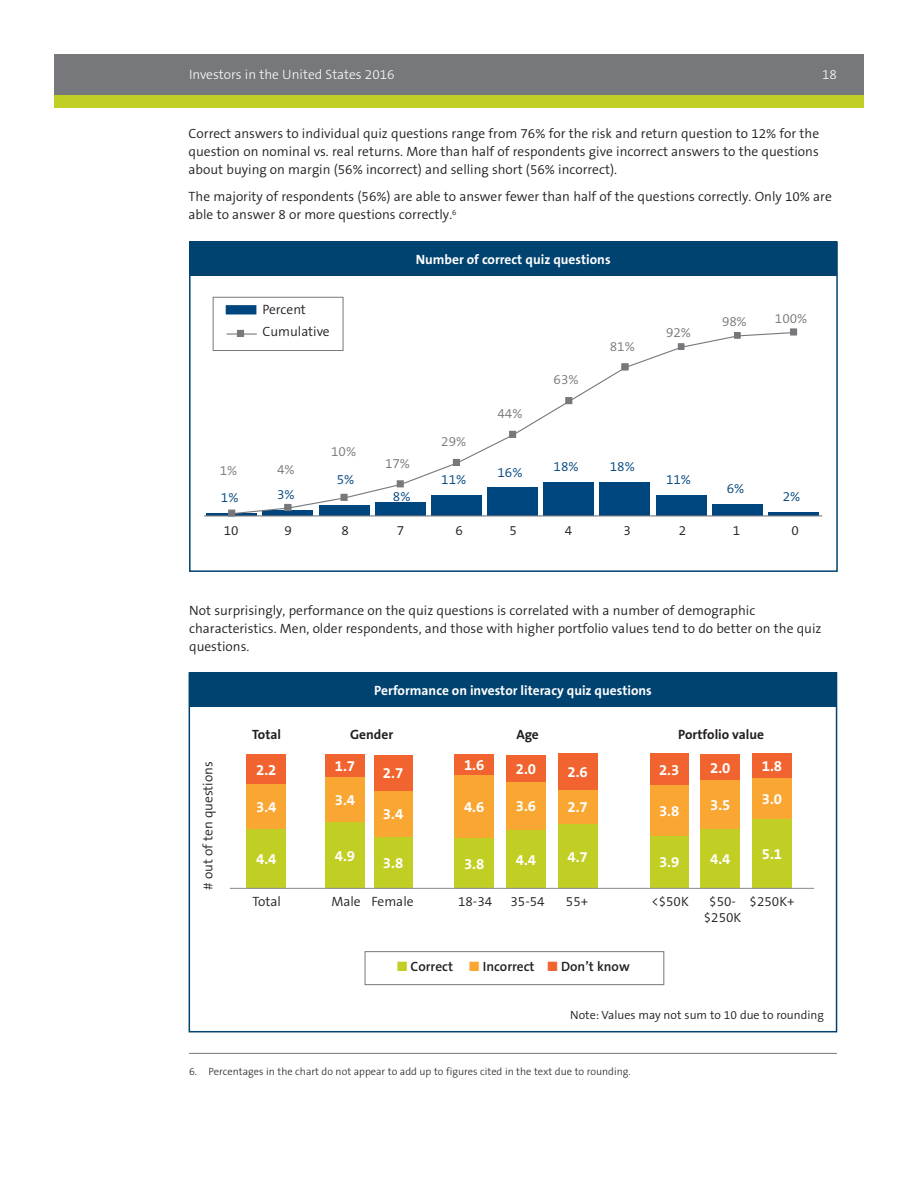
<style>
.page{position:relative;width:918px;height:1188px;background:#fff}
.page>*{position:absolute;margin:0;border:0;box-sizing:border-box;transform-origin:0 0}
.t1{font:700 15px "The Sans B7";color:#fff}
.text{font:300 13.5px/18px "The Sans B4";color:#231f20}
.chart_head_rev_cente{font:700 13.5px "The Sans B7";color:#fff}
.t2{font:300 13.5px "The Sans B3";color:#fff}
.t3{font:300 13.5px "The Sans B4";color:#76787b}
.t4{font:700 13.5px "The Sans B7";color:#231f20}
.text-2{font:600 13.5px "The Sans B6";color:#231f20}
.t5{font:300 13.5px "The Sans B4";color:#00467e}
.main_head{font:300 12px "The Sans B4";color:#231f20}
.t6{font:300 10.5px "The Sans B3";color:#231f20}
.s1{color:#c1ce23}
.s2{color:#faa633}
.s3{color:#f2642f}
</style>
<div class="page">
<div style="left:54px;top:54px;width:810px;height:54px;background:#c1ce23"></div>
<div style="left:54px;top:54px;width:810px;height:40px;background:#76787b"></div>
<hr style="left:189px;top:1053px;width:648px;height:1px;background:#76787b">
<div style="left:189px;top:241px;width:648px;height:35px;background:#004270"></div>
<div style="left:189px;top:672px;width:648px;height:35px;background:#004270"></div>
<div style="left:226px;top:305px;width:30px;height:10px;background:#00467e;border:2px solid #00467e"></div>
<div style="left:237px;top:330px;width:7px;height:7px;background:#76787b"></div>
<svg style="left:204px;top:331px;width:619px;height:186px"></svg>
<svg style="left:228px;top:510px;width:7px;height:7px"></svg>
<div style="left:284px;top:504px;width:7px;height:7px;background:#76787b;border:1px solid #76787b"></div>
<div style="left:341px;top:494px;width:7px;height:7px;background:#76787b;border:2px solid #76787b"></div>
<svg style="left:397px;top:480px;width:7px;height:7px"></svg>
<div style="left:453px;top:459px;width:7px;height:7px;background:#76787b"></div>
<div style="left:509px;top:431px;width:7px;height:7px;background:#76787b"></div>
<div style="left:565px;top:397px;width:7px;height:7px;background:#76787b;border:2px solid #76787b"></div>
<svg style="left:621px;top:363px;width:8px;height:7px"></svg>
<div style="left:678px;top:343px;width:7px;height:7px;background:#76787b;border:1px solid #76787b"></div>
<div style="left:734px;top:332px;width:7px;height:7px;background:#76787b;border:1px solid #76787b"></div>
<svg style="left:790px;top:328px;width:7px;height:8px"></svg>
<div style="left:213px;top:297px;width:130px;height:54px;border:1px solid #76787b"></div>
<div style="left:247px;top:829px;width:39px;height:59px;background:#c1ce23"></div>
<div style="left:325px;top:822px;width:40px;height:66px;background:#c1ce23"></div>
<div style="left:374px;top:837px;width:38px;height:51px;background:#c1ce23"></div>
<div style="left:455px;top:838px;width:39px;height:50px;background:#c1ce23"></div>
<div style="left:506px;top:830px;width:40px;height:58px;background:#c1ce23"></div>
<div style="left:558px;top:824px;width:39px;height:64px;background:#c1ce23"></div>
<div style="left:650px;top:835px;width:38px;height:53px;background:#c1ce23"></div>
<div style="left:701px;top:829px;width:39px;height:59px;background:#c1ce23"></div>
<div style="left:752px;top:819px;width:40px;height:69px;background:#c1ce23"></div>
<div style="left:247px;top:784px;width:39px;height:45px;background:#faa633"></div>
<div style="left:325px;top:777px;width:40px;height:45px;background:#faa633"></div>
<div style="left:374px;top:790px;width:38px;height:47px;background:#faa633"></div>
<div style="left:455px;top:775px;width:39px;height:63px;background:#faa633"></div>
<div style="left:506px;top:782px;width:40px;height:48px;background:#faa633"></div>
<div style="left:558px;top:789px;width:39px;height:35px;background:#faa633"></div>
<div style="left:650px;top:785px;width:38px;height:50px;background:#faa633"></div>
<div style="left:701px;top:780px;width:39px;height:49px;background:#faa633"></div>
<div style="left:752px;top:778px;width:40px;height:41px;background:#faa633"></div>
<div style="left:247px;top:755px;width:39px;height:29px;background:#f2642f"></div>
<div style="left:325px;top:755px;width:40px;height:22px;background:#f2642f"></div>
<div style="left:374px;top:755px;width:38px;height:36px;background:#f2642f"></div>
<div style="left:455px;top:755px;width:39px;height:20px;background:#f2642f"></div>
<div style="left:506px;top:755px;width:40px;height:26px;background:#f2642f"></div>
<div style="left:558px;top:753px;width:39px;height:36px;background:#f2642f"></div>
<div style="left:650px;top:753px;width:38px;height:32px;background:#f2642f"></div>
<div style="left:701px;top:755px;width:39px;height:25px;background:#f2642f"></div>
<div style="left:752px;top:753px;width:40px;height:25px;background:#f2642f"></div>
<hr style="left:230px;top:888px;width:584px;height:1px;background:#939598">
<div style="left:189px;top:672px;width:648px;height:360px;border:2px solid #004270"></div>
<div style="left:365px;top:951px;width:299px;height:34px;border:1px solid #76787b"></div>
<div style="left:189px;top:241px;width:649px;height:331px;border:2px solid #004270"></div>
<p class="t2" style="left:189px;top:67px;width:207px">Investors in the United States 2016</p>
<p class="t2" style="left:822px;top:67px;width:16px">18</p>
<p class="text" style="left:189px;top:125px;width:632px;text-align:justify">Correct answers to individual quiz questions range from 76% for the risk and return question to 12% for the question on nominal vs. real returns. More than half of respondents give incorrect answers to the questions about buying on margin (56% incorrect) and selling short (56% incorrect).</p>
<p class="text" style="left:189px;top:188px;width:645px">The majority of respondents (56%) are able to answer fewer than half of the questions correctly. Only 10% are able to answer 8 or more questions correctly.<sup>6</sup></p>
<p class="text" style="left:262px;top:301px;width:45px">Percent</p>
<p class="text" style="left:262px;top:323px;width:69px">Cumulative</p>
<p class="t3" style="left:220px;top:464px;width:19px">1%</p>
<p class="t3" style="left:277px;top:462px;width:19px">4%</p>
<p class="t5" style="left:221px;top:491px;width:19px">1%</p>
<p class="t5" style="left:277px;top:487px;width:19px">3%</p>
<p class="t3" style="left:331px;top:444px;width:26px">10%</p>
<p class="t5" style="left:337px;top:473px;width:19px">5%</p>
<p class="chart_head_rev_cente" style="left:416px;top:252px;width:196px">Number of correct quiz questions</p>
<p class="t3" style="left:385px;top:456px;width:26px">17%</p>
<p class="t5" style="left:393px;top:489px;width:19px">8%</p>
<p class="t3" style="left:441px;top:434px;width:26px">29%</p>
<p class="t5" style="left:441px;top:473px;width:26px">11%</p>
<p class="t3" style="left:497px;top:406px;width:26px">44%</p>
<p class="t5" style="left:497px;top:465px;width:26px">16%</p>
<p class="t3" style="left:554px;top:372px;width:26px">63%</p>
<p class="t3" style="left:610px;top:339px;width:26px">81%</p>
<p class="t5" style="left:554px;top:459px;width:26px">18%</p>
<p class="t5" style="left:610px;top:459px;width:26px">18%</p>
<p class="t3" style="left:666px;top:326px;width:26px">92%</p>
<p class="t3" style="left:722px;top:314px;width:26px">98%</p>
<p class="t3" style="left:775px;top:311px;width:34px">100%</p>
<p class="t5" style="left:666px;top:473px;width:26px">11%</p>
<p class="t5" style="left:727px;top:482px;width:19px">6%</p>
<p class="t5" style="left:783px;top:489px;width:19px">2%</p>
<p class="text" style="left:224px;top:522px;width:16px">10</p>
<p class="text" style="left:284px;top:522px;width:9px">9</p>
<p class="text" style="left:341px;top:522px;width:9px">8</p>
<p class="text" style="left:397px;top:522px;width:9px">7</p>
<p class="text" style="left:455px;top:522px;width:9px">6</p>
<p class="text" style="left:509px;top:522px;width:9px">5</p>
<p class="text" style="left:565px;top:522px;width:9px">4</p>
<p class="text" style="left:623px;top:522px;width:9px">3</p>
<p class="text" style="left:679px;top:522px;width:9px">2</p>
<p class="text" style="left:733px;top:522px;width:9px">1</p>
<p class="text" style="left:791px;top:522px;width:9px">0</p>
<p class="text" style="left:189px;top:602px;width:634px">Not surprisingly, performance on the quiz questions is correlated with a number of demographic characteristics. Men, older respondents, and those with higher portfolio values tend to do better on the quiz questions.</p>
<p class="chart_head_rev_cente" style="left:374px;top:683px;width:279px">Performance on investor literacy quiz questions</p>
<p class="text" style="left:199px;top:890px;width:130px;rotate:-90deg"># out of ten questions</p>
<p class="t4" style="left:252px;top:727px;width:30px">Total</p>
<p class="t4" style="left:350px;top:727px;width:45px">Gender</p>
<p class="t4" style="left:516px;top:727px;width:24px">Age</p>
<p class="t4" style="left:678px;top:727px;width:87px">Portfolio value</p>
<p class="t1" style="left:256px;top:762px;width:22px">2.2</p>
<p class="t1" style="left:335px;top:758px;width:22px">1.7</p>
<p class="t1" style="left:383px;top:765px;width:22px">2.7</p>
<p class="t1" style="left:464px;top:757px;width:22px">1.6</p>
<p class="t1" style="left:516px;top:760px;width:22px">2.0</p>
<p class="t1" style="left:567px;top:764px;width:22px">2.6</p>
<p class="t1" style="left:659px;top:762px;width:22px">2.3</p>
<p class="t1" style="left:710px;top:760px;width:22px">2.0</p>
<p class="t1" style="left:762px;top:758px;width:22px">1.8</p>
<p class="t1" style="left:256px;top:799px;width:22px">3.4</p>
<p class="t1" style="left:335px;top:792px;width:22px">3.4</p>
<p class="t1" style="left:383px;top:806px;width:22px">3.4</p>
<p class="t1" style="left:464px;top:799px;width:22px">4.6</p>
<p class="t1" style="left:516px;top:798px;width:22px">3.6</p>
<p class="t1" style="left:567px;top:799px;width:22px">2.7</p>
<p class="t1" style="left:659px;top:803px;width:22px">3.8</p>
<p class="t1" style="left:710px;top:797px;width:22px">3.5</p>
<p class="t1" style="left:762px;top:791px;width:22px">3.0</p>
<p class="t1" style="left:256px;top:851px;width:22px">4.4</p>
<p class="t1" style="left:335px;top:848px;width:22px">4.9</p>
<p class="t1" style="left:383px;top:855px;width:22px">3.8</p>
<p class="t1" style="left:464px;top:856px;width:22px">3.8</p>
<p class="t1" style="left:516px;top:852px;width:22px">4.4</p>
<p class="t1" style="left:567px;top:849px;width:22px">4.7</p>
<p class="t1" style="left:659px;top:854px;width:22px">3.9</p>
<p class="t1" style="left:710px;top:851px;width:22px">4.4</p>
<p class="t1" style="left:762px;top:846px;width:22px">5.1</p>
<p class="text" style="left:252px;top:893px;width:30px">Total</p>
<p class="text" style="left:331px;top:893px;width:84px">Male Female</p>
<p class="text" style="left:458px;top:893px;width:36px">18-34</p>
<p class="text" style="left:511px;top:893px;width:36px">35-54</p>
<p class="text" style="left:566px;top:893px;width:24px">55+</p>
<p class="text" style="left:651px;top:893px;width:39px">&lt;$50K</p>
<p class="text" style="left:709px;top:893px;width:87px">$50- $250K+</p>
<p class="text" style="left:704px;top:909px;width:39px">$250K</p>
<p class="text-2" style="left:397px;top:959px;width:234px"><span class="s1">■</span> Correct <span class="s2">■</span> Incorrect <span class="s3">■</span> Don’t know</p>
<p class="main_head" style="left:570px;top:1008px;width:255px">Note: Values may not sum to 10 due to rounding</p>
<p class="t6" style="left:189px;top:1066px;width:443px">6. Percentages in the chart do not appear to add up to figures cited in the text due to rounding.</p>
</div>
